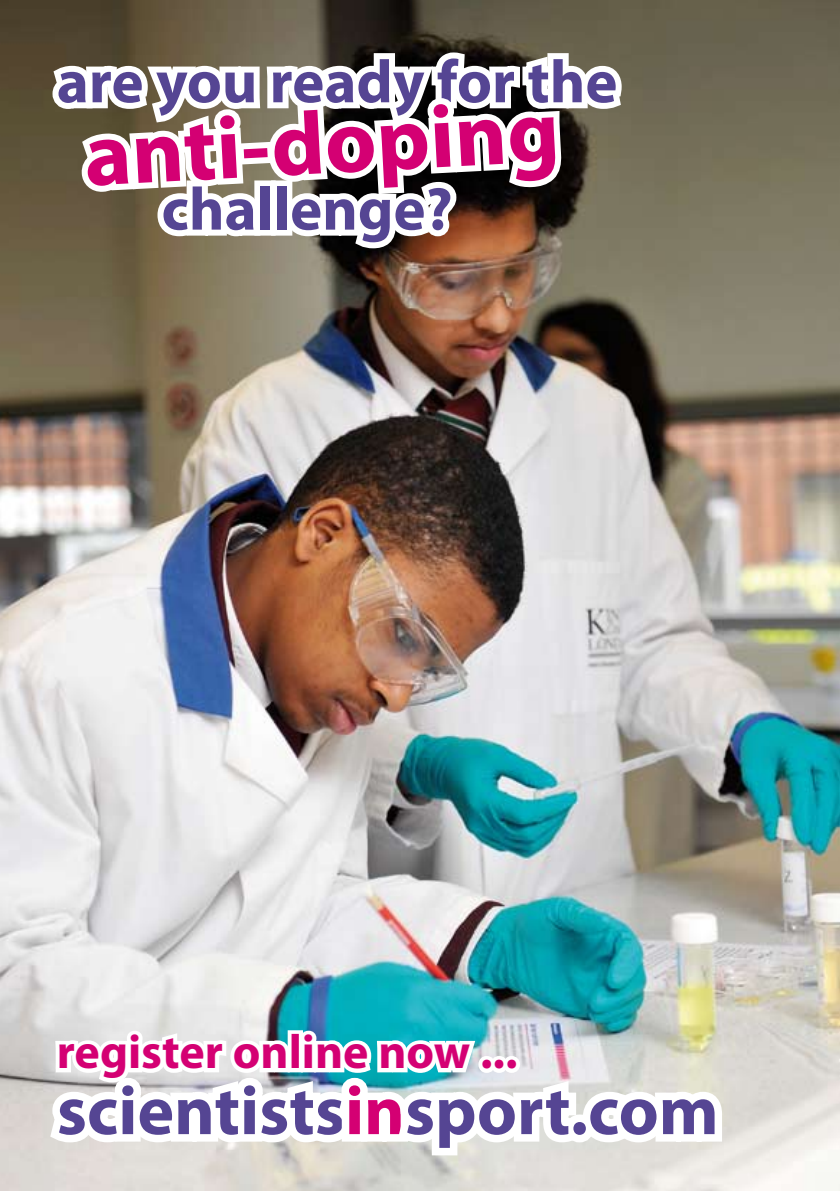
<style>
.page{position:relative;width:840px;height:1191px;background:#fff}
.page>*{position:absolute;margin:0;border:0;box-sizing:border-box;transform-origin:0 0}
.t1{font:700 89.6px "Myriad Pro";color:#d40073}
.t2{font:700 69.6px "Myriad Pro";color:#554593}
.t3{font:700 60.8px/127.2px "Myriad Pro";color:#554593}
.t4{font:700 48px "Myriad Pro";color:#d40073}
.s1{color:#d40073}
</style>
<div class="page">
<img style="left:0;top:0;width:839px;height:1191px">
<svg style="left:39px;top:943px;width:690px;height:248px"></svg>
<div style="left:478px;top:1056px;width:16px;height:16px;border:8px solid #fff;border-radius:50%"></div>
<div style="left:490px;top:1056px;width:17px;height:16px;border:8px solid #fff;border-radius:50%"></div>
<div style="left:503px;top:1056px;width:16px;height:16px;border:8px solid #fff;border-radius:50%"></div>
<img style="left:46px;top:0;width:581px;height:616px">
<p class="t3" style="left:161px;top:16px;width:457px;text-indent:-105px">are you ready for the challenge?</p>
<h1 class="t1" style="left:81px;top:97px;width:477px;rotate:-3deg">anti‑doping</h1>
<p class="t4" style="left:57px;top:1020px;width:462px">register online now ...</p>
<p class="t2" style="left:57px;top:1065px;width:663px">scientists<span class="s1">in</span>sport.com</p>
</div>
